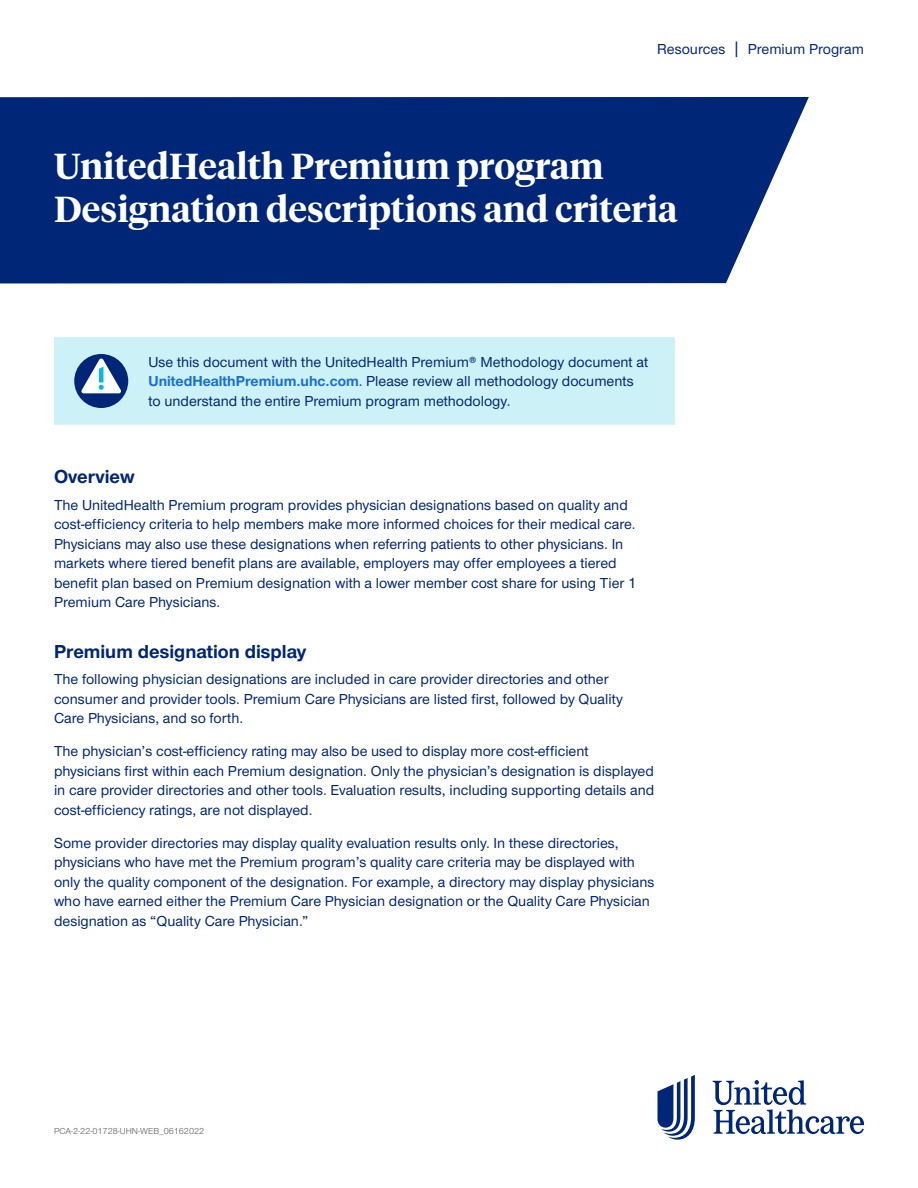
<style>
.page{position:relative;width:918px;height:1188px;background:#fff}
.page>*{position:absolute;margin:0;border:0;box-sizing:border-box;transform-origin:0 0}
.t1{font:600 36px/43.2px "UHC Serif Headline";color:#fff}
.t2{font:700 19.5px "UHC Sans";color:#002677}
.t3{font:500 15px/19.5px "UHC Sans";color:#002677}
.t4{font:9px "UHC Sans";color:#5a5a5a}
.s1{font-size:18.75px}
.s2{font-weight:700;color:#196ecf}
</style>
<div class="page">
<svg style="left:657px;top:1075px;width:38px;height:65px"></svg>
<svg style="left:713px;top:1080px;width:151px;height:54px"></svg>
<div style="left:54px;top:337px;width:621px;height:88px;background:#ccf2f7"></div>
<div style="left:74px;top:354px;width:54px;height:54px;background:#002677;border-radius:50%"></div>
<svg style="left:81px;top:358px;width:41px;height:35px"></svg>
<div style="left:0;top:97px;width:809px;height:186px;background:#002677"></div>
<p class="t3" style="left:657px;top:39px;width:208px">Resources <span class="s1">|</span> Premium Program</p>
<h1 class="t1" style="left:54px;top:143px;width:625px">UnitedHealth Premium program<br>Designation descriptions and criteria</h1>
<p class="t3" style="left:148px;top:351px;width:501px">Use this document with the UnitedHealth Premium® Methodology document at<br><span class="s2">UnitedHealthPremium.uhc.com</span>. Please review all methodology documents to understand the entire Premium program methodology.</p>
<h2 class="t2" style="left:54px;top:464px;width:82px">Overview</h2>
<p class="t3" style="left:54px;top:494px;width:584px">The UnitedHealth Premium program provides physician designations based on quality and cost-efficiency criteria to help members make more informed choices for their medical care.<br>Physicians may also use these designations when referring patients to other physicians. In markets where tiered benefit plans are available, employers may offer employees a tiered benefit plan based on Premium designation with a lower member cost share for using Tier 1<br>Premium Care Physicians.</p>
<h2 class="t2" style="left:54px;top:639px;width:254px">Premium designation display</h2>
<p class="t3" style="left:54px;top:669px;width:571px">The following physician designations are included in care provider directories and other consumer and provider tools. Premium Care Physicians are listed first, followed by Quality<br>Care Physicians, and so forth.</p>
<p class="t3" style="left:54px;top:741px;width:602px">The physician’s cost-efficiency rating may also be used to display more cost-efficient physicians first within each Premium designation. Only the physician’s designation is displayed in care provider directories and other tools. Evaluation results, including supporting details and cost-efficiency ratings, are not displayed.</p>
<p class="t3" style="left:54px;top:833px;width:602px">Some provider directories may display quality evaluation results only. In these directories, physicians who have met the Premium program’s quality care criteria may be displayed with only the quality component of the designation. For example, a directory may display physicians who have earned either the Premium Care Physician designation or the Quality Care Physician designation as “Quality Care Physician.”</p>
<p class="t4" style="left:54px;top:1125px;width:152px">PCA-2-22-01728-UHN-WEB_06162022</p>
</div>
